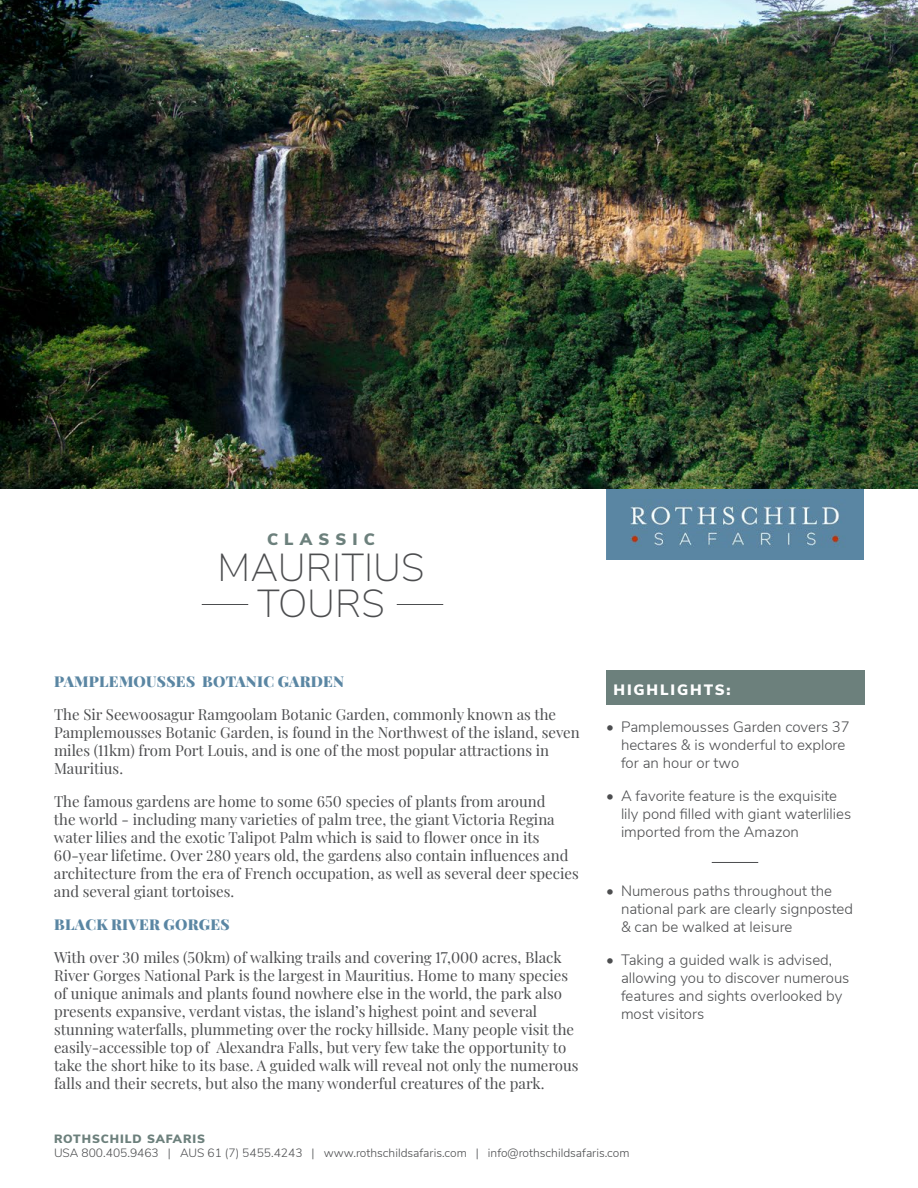
<style>
.page{position:relative;width:918px;height:1188px;background:#fff}
.page>*{position:absolute;margin:0;border:0;box-sizing:border-box;transform-origin:0 0}
.t1{font:200 39px/36px "Nunito Sans";color:#4c4d4f;text-align:center}
.t2{font:900 16.5px "Nunito Sans";letter-spacing:.37em;color:#6c807c}
.t3{font:15px/18px "Playfair Display";color:#4c4d4f}
.t4{font:300 15px/18px "Nunito Sans";color:#4c4d4f}
.t5{font:900 15px "Playfair Display";letter-spacing:.02em;color:#5a86a3}
.t6{font:900 15px "Nunito Sans";letter-spacing:.125em;color:#fff}
.t7{font:300 12px "Nunito Sans";color:#4c4d4f}
.t8{font:900 12px "Nunito Sans";letter-spacing:.075em;color:#6c807c}
</style>
<div class="page">
<hr style="left:202px;top:604px;width:46px;height:1px;background:#4c4d4f">
<hr style="left:397px;top:604px;width:46px;height:1px;background:#4c4d4f">
<img style="left:606px;top:489px;width:258px;height:71px">
<div style="left:606px;top:670px;width:258px;height:35px;background:#6c807c"></div>
<hr style="left:712px;top:862px;width:46px;height:1px;background:#4c4d4f">
<img style="left:0;top:0;width:918px;height:489px">
<p class="t2" style="left:267px;top:533px;width:109px">CLASSIC</p>
<h1 class="t1" style="left:218px;top:552px;width:208px">MAURITIUS<br>TOURS</h1>
<p class="t5" style="left:54px;top:675px;width:291px">PAMPLEMOUSSES BOTANIC GARDEN</p>
<p class="t3" style="left:54px;top:706px;width:527px">The Sir Seewoosagur Ramgoolam Botanic Garden, commonly known as the Pamplemousses Botanic Garden, is found in the Northwest of the island, seven miles (11km) from Port Louis, and is one of the most popular attractions in Mauritius.</p>
<p class="t3" style="left:54px;top:793px;width:526px">The famous gardens are home to some 650 species of plants from around<br>the world - including many varieties of palm tree, the giant Victoria Regina water lilies and the exotic Talipot Palm which is said to flower once in its 60-year lifetime. Over 280 years old, the gardens also contain influences and architecture from the era of French occupation, as well as several deer species and several giant tortoises.</p>
<p class="t5" style="left:54px;top:918px;width:177px">BLACK RIVER GORGES</p>
<p class="t3" style="left:54px;top:949px;width:526px">With over 30 miles (50km) of walking trails and covering 17,000 acres, Black River Gorges National Park is the largest in Mauritius. Home to many species of unique animals and plants found nowhere else in the world, the park also presents expansive, verdant vistas, the island’s highest point and several stunning waterfalls, plummeting over the rocky hillside. Many people visit the easily-accessible top of Alexandra Falls, but very few take the opportunity to take the short hike to its base. A guided walk will reveal not only the numerous falls and their secrets, but also the many wonderful creatures of the park.</p>
<p class="t6" style="left:614px;top:685px;width:119px">HIGHLIGHTS:</p>
<p class="t4" style="left:621px;top:719px;width:230px;text-indent:-15px">• Pamplemousses Garden covers 37 hectares &amp; is wonderful to explore for an hour or two</p>
<p class="t4" style="left:621px;top:788px;width:232px;text-indent:-15px">• A favorite feature is the exquisite lily pond filled with giant waterlilies imported from the Amazon</p>
<p class="t4" style="left:621px;top:883px;width:234px;text-indent:-15px">• Numerous paths throughout the national park are clearly signposted &amp; can be walked at leisure</p>
<p class="t4" style="left:621px;top:952px;width:230px;text-indent:-15px">• Taking a guided walk is advised, allowing you to discover numerous features and sights overlooked by most visitors</p>
<p class="t8" style="left:54px;top:1134px;width:153px">ROTHSCHILD SAFARIS</p>
<p class="t7" style="left:54px;top:1149px;width:577px">USA 800.405.9463 | AUS 61 (7) 5455.4243 | www.rothschildsafaris.com | info@rothschildsafaris.com</p>
</div>
